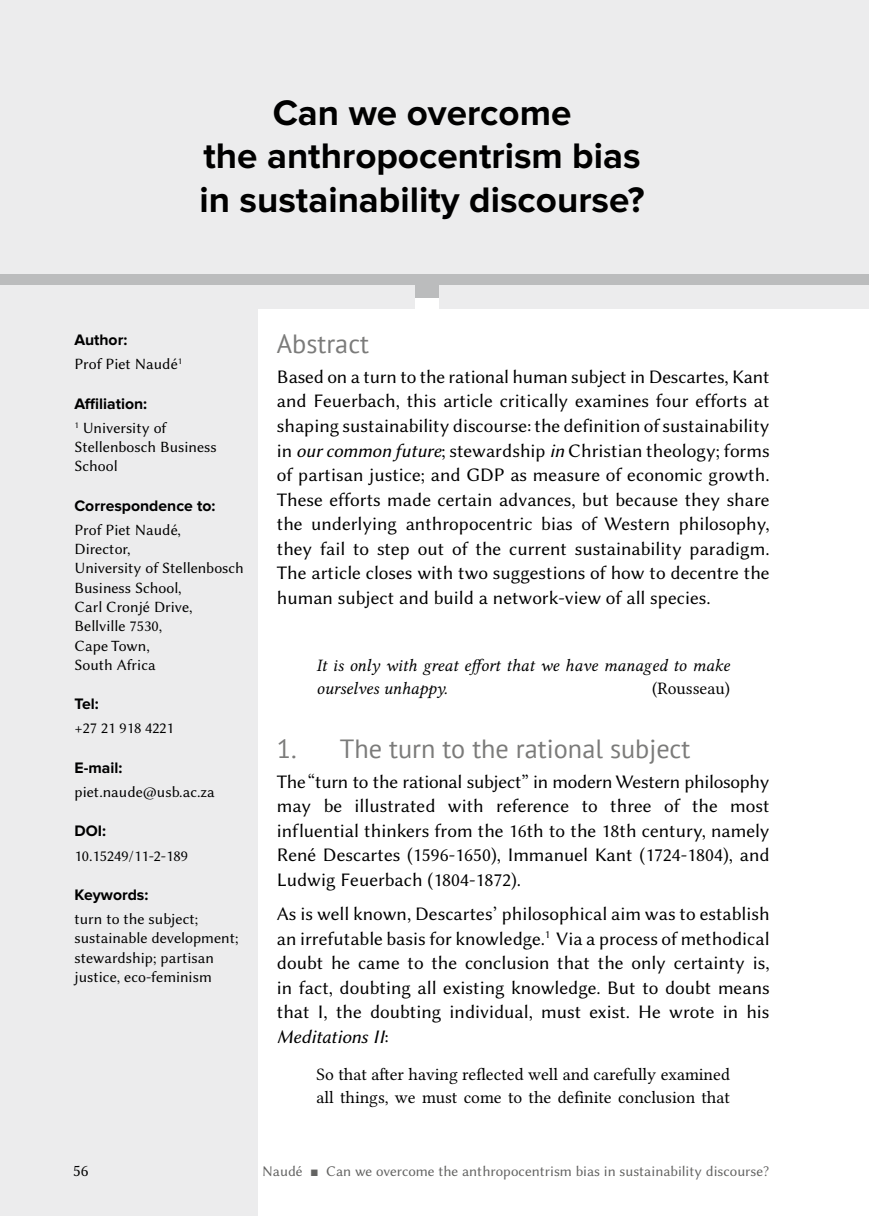
<style>
.page{position:relative;width:869px;height:1216px;background:#fff}
.page>*{position:absolute;margin:0;border:0;box-sizing:border-box;transform-origin:0 0}
.t1{font:700 36.75px/43.8px "Proxima Nova";color:#000;text-align:center}
.t2{font:26.25px "PT Sans";color:#7b7b7a}
.t3{font:19.25px/24.5px "Lin Biolinum O";color:#000;text-align:justify}
.t4{font:19.25px "Lin Biolinum OI";color:#000}
.t5{font:17.5px/22.8px "Lin Libertine O";color:#000}
.t6{font:17.5px/22.8px "Lin Libertine OI";color:#000}
.t7{font:16.62px "Lin Biolinum O";color:#000}
.t8{font:15.75px/19.2px "Lin Biolinum O";color:#000}
.t9{font:700 15.75px "Proxima Nova";color:#000}
.t10{font:14.88px "Lin Biolinum O";color:#636362}
.s1{font-family:"Lin Biolinum OI"}
.s2{font-family:"Lin Biolinum O"}
</style>
<div class="page">
<div style="left:0;top:278px;width:257px;height:937px;background:#ececed"></div>
<div style="left:0;top:0;width:868px;height:283px;background:#ececed"></div>
<div style="left:0;top:274px;width:868px;height:23px;background:#bbbcbd"></div>
<div style="left:439px;top:285px;width:429px;height:24px;background:#ececed"></div>
<div style="left:0;top:285px;width:414px;height:24px;background:#ececed"></div>
<h1 class="t1" style="left:199px;top:91px;width:446px">Can we overcome<br>the anthropocentrism bias in sustainability discourse?</h1>
<p class="t9" style="left:74px;top:330px;width:54px">Author:</p>
<p class="t8" style="left:74px;top:354px;width:109px">Prof Piet Naudé<sup>1</sup></p>
<p class="t9" style="left:74px;top:394px;width:74px">Affiliation:</p>
<p class="t8" style="left:74px;top:418px;width:144px"><sup>1</sup> University of<br>Stellenbosch Business<br>School</p>
<p class="t9" style="left:74px;top:496px;width:142px">Correspondence to:</p>
<p class="t8" style="left:74px;top:520px;width:171px">Prof Piet Naudé,<br>Director,<br>University of Stellenbosch<br>Business School,<br>Carl Cronjé Drive,<br>Bellville 7530,<br>Cape Town,<br>South Africa</p>
<p class="t9" style="left:74px;top:694px;width:26px">Tel:</p>
<p class="t8" style="left:74px;top:718px;width:101px">+27 21 918 4221</p>
<p class="t9" style="left:74px;top:758px;width:49px">E‑mail:</p>
<p class="t8" style="left:74px;top:782px;width:142px">piet.naude@usb.ac.za</p>
<p class="t9" style="left:74px;top:822px;width:33px">DOI:</p>
<p class="t8" style="left:74px;top:846px;width:115px">10.15249/11-2-189</p>
<p class="t9" style="left:74px;top:885px;width:75px">Keywords:</p>
<p class="t8" style="left:74px;top:909px;width:165px">turn to the subject; sustainable development; stewardship; partisan justice, eco-feminism</p>
<h2 class="t2" style="left:277px;top:327px;width:94px">Abstract</h2>
<p class="t3" style="left:277px;top:364px;width:494px">Based on a turn to the rational human subject in Descartes, Kant and Feuerbach, this article critically examines four efforts at shaping sustainability discourse: the definition of sustainability in <span class="s1">our common future</span>; stewardship <span class="s1">in</span> Christian theology; forms of partisan justice; and GDP as measure of economic growth.<br>These efforts made certain advances, but because they share the underlying anthropocentric bias of Western philosophy, they fail to step out of the current sustainability paradigm.<br>The article closes with two suggestions of how to decentre the human subject and build a network-view of all species.</p>
<p class="t6" style="left:316px;top:654px;width:414px">It is only with great effort that we have managed to make ourselves unhappy.</p>
<p class="t5" style="left:652px;top:674px;width:79px">(Rousseau)</p>
<h2 class="t2" style="left:277px;top:732px;width:415px">1. The turn to the rational subject</h2>
<p class="t3" style="left:277px;top:769px;width:494px">The “turn to the rational subject” in modern Western philosophy may be illustrated with reference to three of the most influential thinkers from the 16th to the 18th century, namely René Descartes (1596‑1650), Immanuel Kant (1724‑1804), and Ludwig Feuerbach (1804‑1872).</p>
<p class="t3" style="left:277px;top:902px;width:494px">As is well known, Descartes’ philosophical aim was to establish an irrefutable basis for knowledge.<sup>1</sup> Via a process of methodical doubt he came to the conclusion that the only certainty is, in fact, doubting all existing knowledge. But to doubt means that I, the doubting individual, must exist. He wrote in his</p>
<p class="t4" style="left:277px;top:1025px;width:113px">Meditations II<span class="s2">:</span></p>
<p class="t5" style="left:316px;top:1061px;width:414px">So that after having reflected well and carefully examined all things, we must come to the definite conclusion that</p>
<p class="t7" style="left:73px;top:1161px;width:17px">56</p>
<p class="t10" style="left:262px;top:1162px;width:508px">Naudé ■ Can we overcome the anthropocentrism bias in sustainability discourse?</p>
</div>
